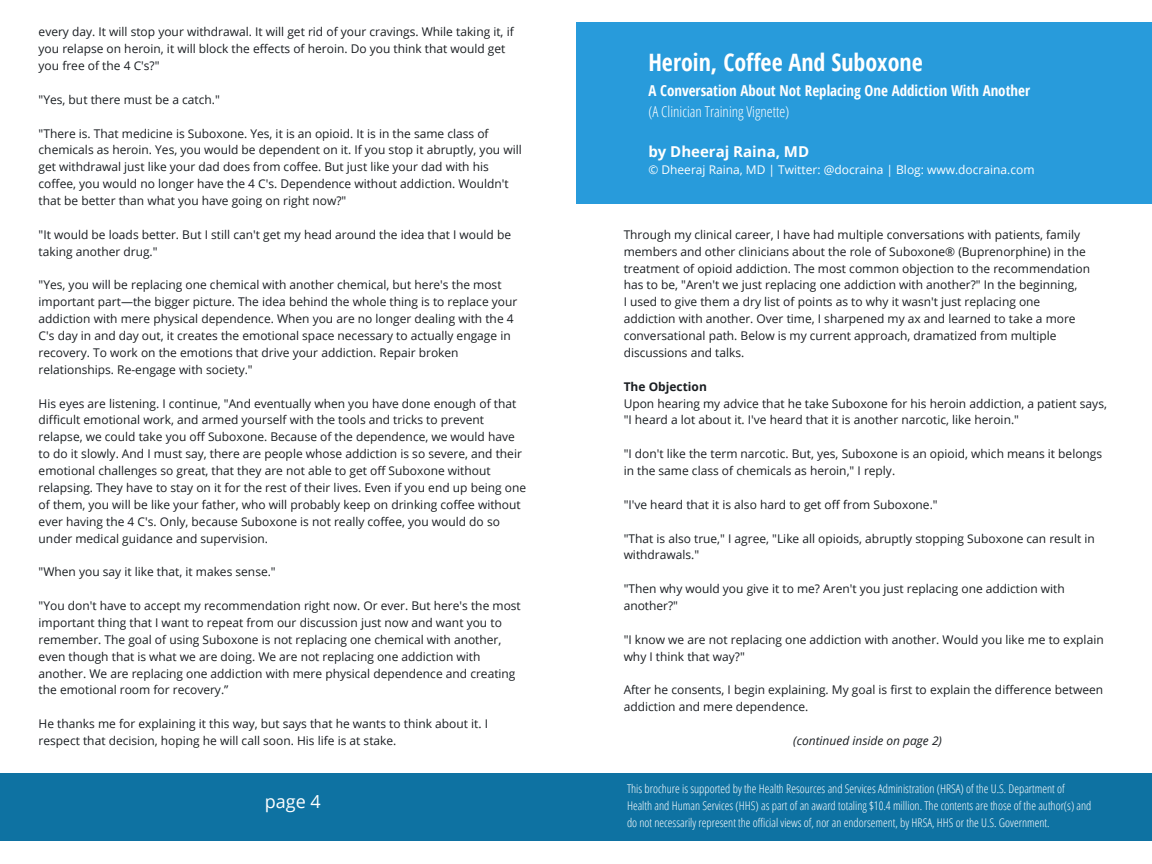
<style>
.page{position:relative;width:1152px;height:864px;background:#fff}
.page>*{position:absolute;margin:0;border:0;box-sizing:border-box;transform-origin:0 0}
.t1{font:700 24px "Open Sans Condensed";color:#fff}
.t2{font:18px "Open Sans";color:#fff}
.t3{font:700 15px "Open Sans Condensed";color:#fff}
.t4{font:300 15px "Open Sans Condensed";color:#fff}
.t5{font:700 15px "Open Sans";color:#fff}
.t6{font:12px/16.8px "Open Sans";color:#1a1e22}
.t7{font:300 12px/16.8px "Open Sans Condensed";color:#fff}
.t8{font:12px "Open Sans";color:#fff}
.t9{font:italic 12px "Open Sans";color:#1a1e22}
.t10{font:700 12px "Open Sans";color:#1a1e22}
</style>
<div class="page">
<div style="left:0;top:773px;width:1152px;height:68px;background:#0e72a2"></div>
<div style="left:576px;top:22px;width:576px;height:182px;background:#289bdb"></div>
<p class="t6" style="left:39px;top:23px;width:477px">every day. It will stop your withdrawal. It will get rid of your cravings. While taking it, if you relapse on heroin, it will block the effects of heroin. Do you think that would get you free of the 4 C's?"</p>
<p class="t6" style="left:39px;top:91px;width:183px">"Yes, but there must be a catch."</p>
<p class="t6" style="left:39px;top:125px;width:485px">"There is. That medicine is Suboxone. Yes, it is an opioid. It is in the same class of chemicals as heroin. Yes, you would be dependent on it. If you stop it abruptly, you will get withdrawal just like your dad does from coffee. But just like your dad with his coffee, you would no longer have the 4 C's. Dependence without addiction. Wouldn't that be better than what you have going on right now?"</p>
<p class="t6" style="left:39px;top:226px;width:474px">"It would be loads better. But I still can't get my head around the idea that I would be taking another drug."</p>
<p class="t6" style="left:39px;top:276px;width:480px">"Yes, you will be replacing one chemical with another chemical, but here's the most important part—the bigger picture. The idea behind the whole thing is to replace your addiction with mere physical dependence. When you are no longer dealing with the 4<br>C's day in and day out, it creates the emotional space necessary to actually engage in recovery. To work on the emotions that drive your addiction. Repair broken relationships. Re-engage with society."</p>
<p class="t6" style="left:39px;top:395px;width:489px">His eyes are listening. I continue, "And eventually when you have done enough of that difficult emotional work, and armed yourself with the tools and tricks to prevent relapse, we could take you off Suboxone. Because of the dependence, we would have to do it slowly. And I must say, there are people whose addiction is so severe, and their emotional challenges so great, that they are not able to get off Suboxone without relapsing. They have to stay on it for the rest of their lives. Even if you end up being one of them, you will be like your father, who will probably keep on drinking coffee without ever having the 4 C's. Only, because Suboxone is not really coffee, you would do so under medical guidance and supervision.</p>
<p class="t6" style="left:39px;top:563px;width:239px">"When you say it like that, it makes sense."</p>
<p class="t6" style="left:39px;top:597px;width:484px">"You don't have to accept my recommendation right now. Or ever. But here's the most important thing that I want to repeat from our discussion just now and want you to remember. The goal of using Suboxone is not replacing one chemical with another, even though that is what we are doing. We are not replacing one addiction with another. We are replacing one addiction with mere physical dependence and creating the emotional room for recovery.”</p>
<p class="t6" style="left:39px;top:715px;width:451px">He thanks me for explaining it this way, but says that he wants to think about it. I respect that decision, hoping he will call soon. His life is at stake.</p>
<h2 class="t2" style="left:265px;top:789px;width:57px">page 4</h2>
<h1 class="t1" style="left:648px;top:45px;width:276px">Heroin, Coffee And Suboxone</h1>
<p class="t3" style="left:648px;top:80px;width:383px">A Conversation About Not Replacing One Addiction With Another</p>
<p class="t4" style="left:648px;top:101px;width:143px">(A Clinician Training Vignette)</p>
<p class="t5" style="left:648px;top:141px;width:162px">by Dheeraj Raina, MD</p>
<p class="t8" style="left:648px;top:161px;width:388px">© Dheeraj Raina, MD | Twitter: @docraina | Blog: www.docraina.com</p>
<p class="t6" style="left:624px;top:226px;width:468px">Through my clinical career, I have had multiple conversations with patients, family members and other clinicians about the role of Suboxone® (Buprenorphine) in the treatment of opioid addiction. The most common objection to the recommendation has to be, "Aren't we just replacing one addiction with another?" In the beginning,<br>I used to give them a dry list of points as to why it wasn't just replacing one addiction with another. Over time, I sharpened my ax and learned to take a more conversational path. Below is my current approach, dramatized from multiple discussions and talks.</p>
<p class="t10" style="left:624px;top:378px;width:85px">The Objection</p>
<p class="t6" style="left:624px;top:395px;width:485px">Upon hearing my advice that he take Suboxone for his heroin addiction, a patient says, "I heard a lot about it. I've heard that it is another narcotic, like heroin."</p>
<p class="t6" style="left:624px;top:445px;width:480px">"I don't like the term narcotic. But, yes, Suboxone is an opioid, which means it belongs in the same class of chemicals as heroin," I reply.</p>
<p class="t6" style="left:624px;top:496px;width:316px">"I've heard that it is also hard to get off from Suboxone."</p>
<p class="t6" style="left:624px;top:530px;width:473px">"That is also true," I agree, "Like all opioids, abruptly stopping Suboxone can result in withdrawals."</p>
<p class="t6" style="left:624px;top:580px;width:443px">"Then why would you give it to me? Aren't you just replacing one addiction with another?"</p>
<p class="t6" style="left:624px;top:631px;width:482px">"I know we are not replacing one addiction with another. Would you like me to explain why I think that way?"</p>
<p class="t6" style="left:624px;top:681px;width:481px">After he consents, I begin explaining. My goal is first to explain the difference between addiction and mere dependence.</p>
<p class="t9" style="left:793px;top:732px;width:150px">(continued inside on page 2)</p>
<p class="t7" style="left:627px;top:780px;width:466px">This brochure is supported by the Health Resources and Services Administration (HRSA) of the U.S. Department of<br>Health and Human Services (HHS) as part of an award totaling $10.4 million. The contents are those of the author(s) and do not necessarily represent the official views of, nor an endorsement, by HRSA, HHS or the U.S. Government.</p>
</div>
